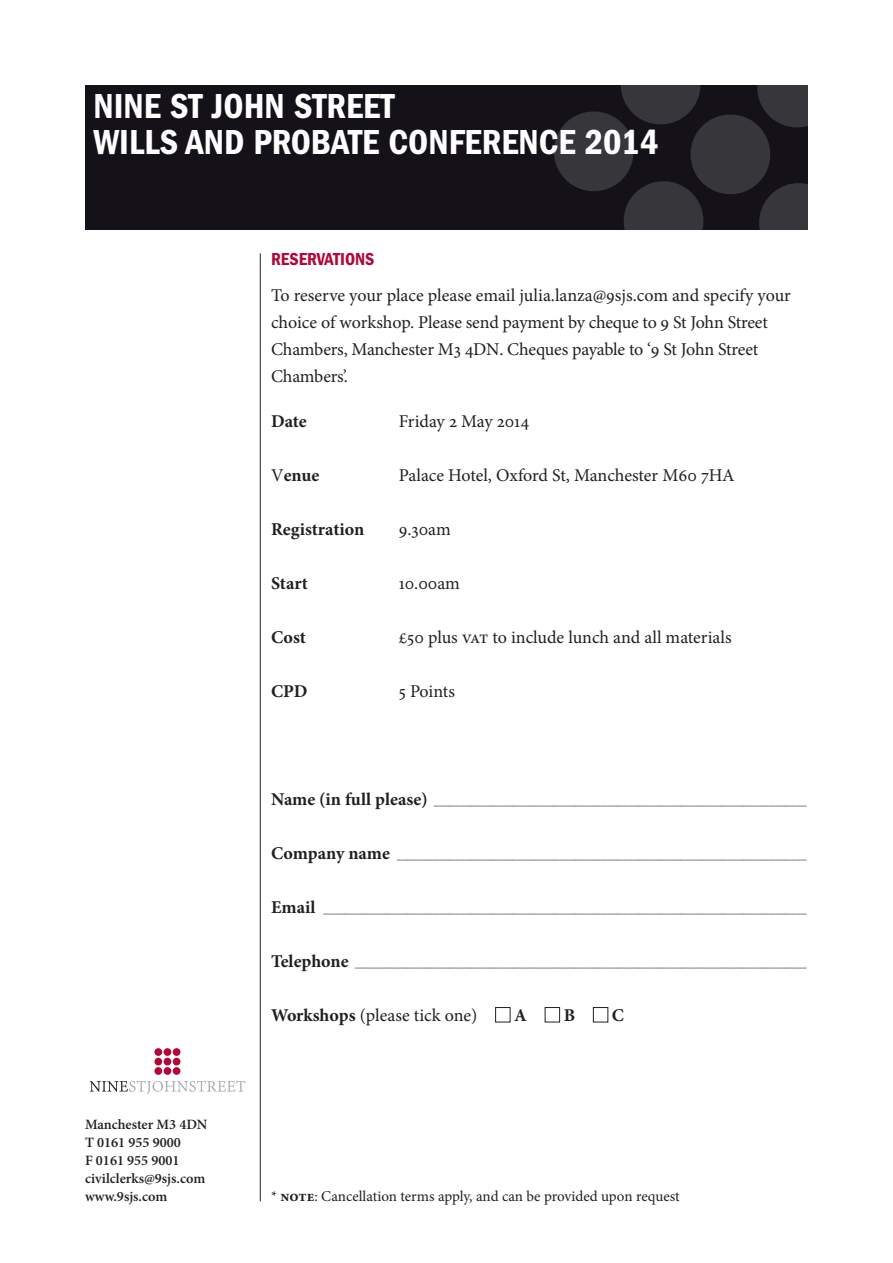
<style>
.page{position:relative;width:893px;height:1263px;background:#fff}
.page>*{position:absolute;margin:0;border:0;box-sizing:border-box;transform-origin:0 0}
.t1{font:36px/36px "ITC Franklin Gothic Std Dm Cd";color:#fff}
.t2{font:18px/27px "Minion Pro";letter-spacing:-.005em;color:#231f20}
.t3{font:700 18px "Minion Pro";letter-spacing:-.005em;color:#231f20}
.t4{font:18px "ITC Franklin Gothic Std Dm Cd";color:#b20738}
.t5{font:15px "Minion Pro";letter-spacing:-.005em;color:#231f20}
.t6{font:600 14.25px/18px "Minion Pro";color:#231f20}
.t7{font:10.5px "Minion Pro";color:#231f20}
.s1{font-weight:400}
.s2{font-weight:700;font-size:18px}
.s3{font-weight:700}
</style>
<div class="page">
<div style="left:495px;top:1007px;width:15px;height:15px;border:1px solid #231f20"></div>
<div style="left:545px;top:1007px;width:15px;height:15px;border:1px solid #231f20"></div>
<div style="left:593px;top:1007px;width:15px;height:15px;border:1px solid #231f20"></div>
<div style="left:85px;top:85px;width:723px;height:144px;background:#141119"></div>
<svg style="left:554px;top:85px;width:254px;height:144px"></svg>
<div style="left:154px;top:1048px;width:8px;height:8px;background:#b20738;border-radius:50%"></div>
<div style="left:164px;top:1048px;width:7px;height:8px;background:#b20738;border-radius:50%"></div>
<div style="left:173px;top:1048px;width:7px;height:8px;background:#b20738;border-radius:50%"></div>
<div style="left:154px;top:1058px;width:8px;height:7px;background:#b20738;border-radius:50%"></div>
<div style="left:164px;top:1058px;width:7px;height:7px;background:#b20738;border-radius:50%"></div>
<div style="left:173px;top:1058px;width:7px;height:7px;background:#b20738;border-radius:50%"></div>
<div style="left:154px;top:1067px;width:8px;height:8px;background:#b20738;border-radius:50%"></div>
<div style="left:164px;top:1067px;width:7px;height:8px;background:#b20738;border-radius:50%"></div>
<div style="left:173px;top:1067px;width:7px;height:8px;background:#b20738;border-radius:50%"></div>
<svg style="left:90px;top:1081px;width:155px;height:13px"></svg>
<hr style="left:260px;top:253px;width:1px;height:948px;background:#231f20">
<h1 class="t1" style="left:94px;top:88px;width:237px">NINE ST JOHN STREET<br>WILLS</h1>
<h1 class="t1" style="left:186px;top:124px;width:21px">AND</h1>
<h1 class="t1" style="left:254px;top:124px;width:175px">PRO BATE CONFERENCE</h1>
<h1 class="t1" style="left:585px;top:124px;width:75px">2014</h1>
<h2 class="t4" style="left:271px;top:249px;width:105px">RESERVATIONS</h2>
<h2 class="t2" style="left:271px;top:282px;width:521px">To reserve your place please email julia.lanza@9sjs.com and specify your choice of workshop. Please send payment by cheque to 9 St John Street Chambers, Manchester M3 4DN. Cheques payable to ‘9 St John Street Chambers’.</h2>
<h2 class="t3" style="left:271px;top:409px;width:37px">Date</h2>
<h2 class="t2" style="left:399px;top:408px;width:132px">Friday 2 May 2014</h2>
<h2 class="t3" style="left:271px;top:463px;width:50px"><span class="s1">V</span>enue</h2>
<h2 class="t2" style="left:399px;top:462px;width:337px">Palace Hotel, Oxford St, Manchester M60 7HA</h2>
<h2 class="t3" style="left:271px;top:517px;width:95px">Registration</h2>
<h2 class="t2" style="left:399px;top:516px;width:54px">9.30am</h2>
<h2 class="t3" style="left:271px;top:571px;width:38px">Start</h2>
<h2 class="t2" style="left:399px;top:570px;width:63px">10.00am</h2>
<h2 class="t3" style="left:271px;top:625px;width:36px">Cost</h2>
<h2 class="t2" style="left:399px;top:624px;width:335px">£50 plus VAT to include lunch and all materials</h2>
<h2 class="t3" style="left:271px;top:679px;width:38px">CPD</h2>
<h2 class="t2" style="left:399px;top:678px;width:58px">5 Points</h2>
<p class="t7" style="left:271px;top:795px;width:537px"><span class="s2">Name (in full please)</span> _______________________________________________________________________</p>
<p class="t7" style="left:271px;top:849px;width:537px"><span class="s2">Company name</span> ______________________________________________________________________________</p>
<p class="t7" style="left:271px;top:903px;width:537px"><span class="s2">Email</span> ____________________________________________________________________________________________</p>
<h3 class="t6" style="left:85px;top:1115px;width:124px">Manchester M3 4DN<br>T 0161 955 9000<br>F 0161 955 9001 civilclerks@9sjs.com www.9sjs.com</h3>
<p class="t7" style="left:271px;top:957px;width:537px"><span class="s2">Telephone</span> ______________________________________________________________________________________</p>
<h2 class="t2" style="left:271px;top:1002px;width:208px"><span class="s3">Workshops</span> (please tick one)</h2>
<h2 class="t3" style="left:514px;top:1003px;width:14px">A</h2>
<h2 class="t3" style="left:564px;top:1003px;width:13px">B</h2>
<h2 class="t3" style="left:612px;top:1003px;width:14px">C</h2>
<h3 class="t5" style="left:271px;top:1186px;width:410px">* <span class="s3">note</span>: Cancellation terms apply, and can be provided upon request</h3>
</div>
